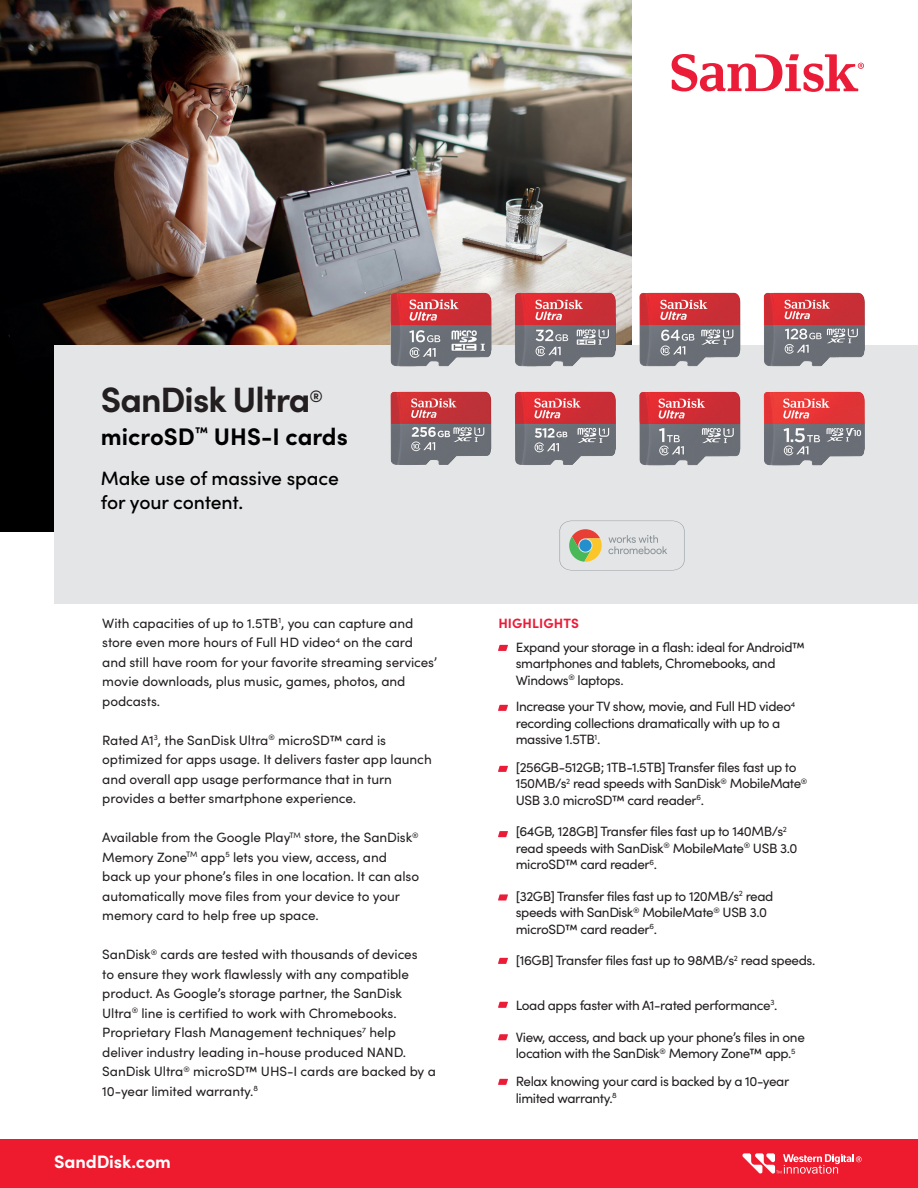
<style>
.page{position:relative;width:918px;height:1188px;background:#fff}
.page>*{position:absolute;margin:0;border:0;box-sizing:border-box;transform-origin:0 0}
.t1{font:700 35.25px "Sofia Pro";letter-spacing:-.025em;color:#231f20}
.t2{font:700 24px "Sofia Pro";color:#000}
.t3{font:500 19.35px/24px "Sofia Pro";letter-spacing:-.005em;color:#000}
.t4{font:700 18px "Sofia Pro";letter-spacing:-.005em;color:#fff}
.t5{font:13.5px/19.5px "Sofia Pro";letter-spacing:-.015em;color:#231f20}
.t6{font:700 13.5px "Sofia Pro";letter-spacing:.01em;color:#ea1c38}
</style>
<div class="page">
<img style="left:0;top:0;width:632px;height:428px">
<div style="left:0;top:428px;width:73px;height:104px;background:#000001"></div>
<div style="left:0;top:1139px;width:918px;height:49px;background:#ee1a2e"></div>
<div style="left:54px;top:345px;width:863px;height:259px;background:#e4e5e7"></div>
<img style="left:365px;top:254px;width:500px;height:212px">
<svg style="left:672px;top:54px;width:192px;height:38px"></svg>
<svg style="left:498px;top:645px;width:10px;height:6px"></svg>
<svg style="left:498px;top:705px;width:10px;height:6px"></svg>
<svg style="left:498px;top:766px;width:10px;height:6px"></svg>
<svg style="left:498px;top:831px;width:10px;height:6px"></svg>
<svg style="left:498px;top:894px;width:10px;height:7px"></svg>
<svg style="left:498px;top:958px;width:10px;height:6px"></svg>
<svg style="left:498px;top:1079px;width:10px;height:6px"></svg>
<svg style="left:498px;top:1034px;width:10px;height:6px"></svg>
<svg style="left:498px;top:1002px;width:10px;height:6px"></svg>
<svg style="left:742px;top:1153px;width:120px;height:21px"></svg>
<svg style="left:560px;top:521px;width:124px;height:49px"></svg>
<h1 class="t1" style="left:101px;top:372px;width:224px">SanDisk Ultra<sup>®</sup></h1>
<h2 class="t2" style="left:101px;top:418px;width:248px">microSD<sup>™</sup> UHS-I cards</h2>
<h3 class="t3" style="left:101px;top:465px;width:239px">Make use of massive space for your content.</h3>
<p class="t5" style="left:102px;top:613px;width:337px">With capacities of up to 1.5TB<sup>1</sup>, you can capture and store even more hours of Full HD video<sup>4</sup> on the card and still have room for your favorite streaming services’ movie downloads, plus music, games, photos, and podcasts.</p>
<p class="t5" style="left:102px;top:730px;width:331px">Rated A1<sup>3</sup>, the SanDisk Ultra<sup>®</sup> microSD™ card is optimized for apps usage. It delivers faster app launch and overall app usage performance that in turn provides a better smartphone experience.</p>
<p class="t5" style="left:102px;top:827px;width:318px">Available from the Google Play<sup>TM</sup> store, the SanDisk<sup>® </sup>Memory Zone<sup>TM</sup> app<sup>5</sup> lets you view, access, and back up your phone’s files in one location. It can also automatically move files from your device to your memory card to help free up space.</p>
<p class="t5" style="left:102px;top:944px;width:335px">SanDisk<sup>®</sup> cards are tested with thousands of devices<br>to ensure they work flawlessly with any compatible product. As Google’s storage partner, the SanDisk Ultra<sup>®</sup> line is certified to work with Chromebooks.<br>Proprietary Flash Management techniques<sup>7</sup> help deliver industry leading in-house produced NAND.<br>SanDisk Ultra<sup>®</sup> microSD™ UHS-I cards are backed by a 10-year limited warranty.<sup>8</sup></p>
<h3 class="t4" style="left:54px;top:1148px;width:119px">SandDisk.com</h3>
<p class="t6" style="left:498px;top:613px;width:82px">HIGHLIGHTS</p>
<p class="t5" style="left:516px;top:638px;width:291px;line-height:16.5px">Expand your storage in a flash: ideal for Android™ smartphones and tablets, Chromebooks, and<br>Windows<sup>®</sup> laptops.</p>
<p class="t5" style="left:516px;top:698px;width:281px;line-height:16.5px">Increase your TV show, movie, and Full HD video<sup>4 </sup>recording collections dramatically with up to a massive 1.5TB<sup>1</sup>.</p>
<p class="t5" style="left:516px;top:758px;width:293px;line-height:16.5px">[256GB-512GB; 1TB-1.5TB] Transfer files fast up to<br>150MB/s<sup>2</sup> read speeds with SanDisk<sup>®</sup> MobileMate<sup>®<br></sup>USB 3.0 microSD™ card reader<sup>6</sup>.</p>
<p class="t5" style="left:516px;top:823px;width:283px;line-height:16.5px">[64GB, 128GB] Transfer files fast up to 140MB/s<sup>2 </sup>read speeds with SanDisk<sup>®</sup> MobileMate<sup>®</sup> USB 3.0 microSD™ card reader<sup>6</sup>.</p>
<p class="t5" style="left:516px;top:887px;width:259px;line-height:16.5px">[32GB] Transfer files fast up to 120MB/s<sup>2</sup> read speeds with SanDisk<sup>®</sup> MobileMate<sup>®</sup> USB 3.0 microSD™ card reader<sup>6</sup>.</p>
<p class="t5" style="left:516px;top:950px;width:301px">[16GB] Transfer files fast up to 98MB/s<sup>2</sup> read speeds.</p>
<p class="t5" style="left:516px;top:995px;width:263px">Load apps faster with A1-rated performance<sup>3</sup>.</p>
<p class="t5" style="left:516px;top:1028px;width:291px;line-height:16.5px">View, access, and back up your phone’s files in one location with the SanDisk<sup>®</sup> Memory Zone™ app.<sup>5</sup></p>
<p class="t5" style="left:516px;top:1072px;width:275px;line-height:16.5px">Relax knowing your card is backed by a 10-year limited warranty.<sup>8</sup></p>
</div>
